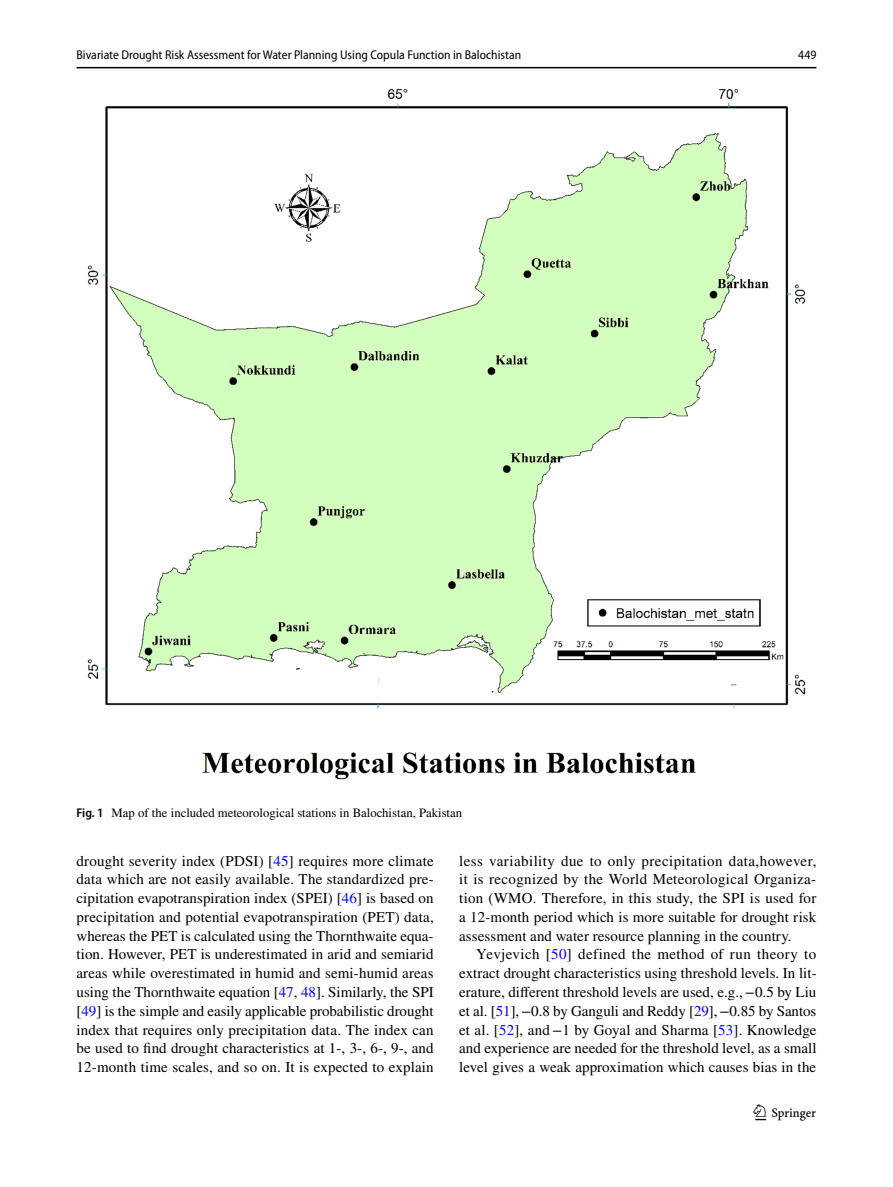
<style>
.page{position:relative;width:893px;height:1187px;background:#fff}
.page>*{position:absolute;margin:0;border:0;box-sizing:border-box;transform-origin:0 0}
.t1{font:22.5px "Springnew Regular 3";color:#000}
.t2{font:15px/18.8px "STIX";letter-spacing:.005em;color:#000;text-align:justify}
.t3{font:semi-condensed 12.75px "Myriad Pro";color:#000}
.t4{font:12.75px "STIX";color:#000}
.s1{font-family:"Myriad Pro";font-weight:600;font-stretch:semi-condensed}
.s2{color:#00f}
</style>
<div class="page">
<hr style="left:77px;top:67px;width:739px;height:1px;background:#000">
<img style="left:87px;top:88px;width:719px;height:692px">
<p class="t3" style="left:77px;top:48px;width:446px">Bivariate Drought Risk Assessment for Water Planning Using Copula Function in Balochistan</p>
<p class="t3" style="left:798px;top:48px;width:20px">449</p>
<p class="t4" style="left:77px;top:803px;width:387px"><span class="s1">Fig. 1</span> Map of the included meteorological stations in Balochistan, Pakistan</p>
<p class="t2" style="left:77px;top:852px;width:359px">drought severity index (PDSI) [<span class="s2">45</span>] requires more climate data which are not easily available. The standardized pre&shy;cipitation evapotranspiration index (SPEI) [<span class="s2">46</span>] is based on precipitation and potential evapotranspiration (PET) data, whereas the PET is calculated using the Thornthwaite equa&shy;tion. However, PET is underestimated in arid and semiarid areas while overestimated in humid and semi-humid areas using the Thornthwaite equation [<span class="s2">47</span>, <span class="s2">48</span>]. Similarly, the SPI [<span class="s2">49</span>] is the simple and easily applicable probabilistic drought index that requires only precipitation data. The index can be used to find drought characteristics at 1-, 3-, 6-, 9-, and 12-month time scales, and so on. It is expected to explain</p>
<p class="t2" style="left:459px;top:852px;width:359px">less variability due to only precipitation data,however, it is recognized by the World Meteorological Organiza&shy;tion (WMO. Therefore, in this study, the SPI is used for a 12-month period which is more suitable for drought risk assessment and water resource planning in the country.</p>
<p class="t2" style="left:459px;top:946px;width:359px;text-indent:17px">Yevjevich [<span class="s2">50</span>] defined the method of run theory to extract drought characteristics using threshold levels. In lit&shy;erature, different threshold levels are used, e.g.,−0.5 by Liu et al. [<span class="s2">51</span>],−0.8 by Ganguli and Reddy [<span class="s2">29</span>],−0.85 by Santos et al. [<span class="s2">52</span>], and−1 by Goyal and Sharma [<span class="s2">53</span>]. Knowledge and experience are needed for the threshold level, as a small level gives a weak approximation which causes bias in the</p>
<h1 class="t1" style="left:755px;top:1104px;width:62px">1 3</h1>
</div>
